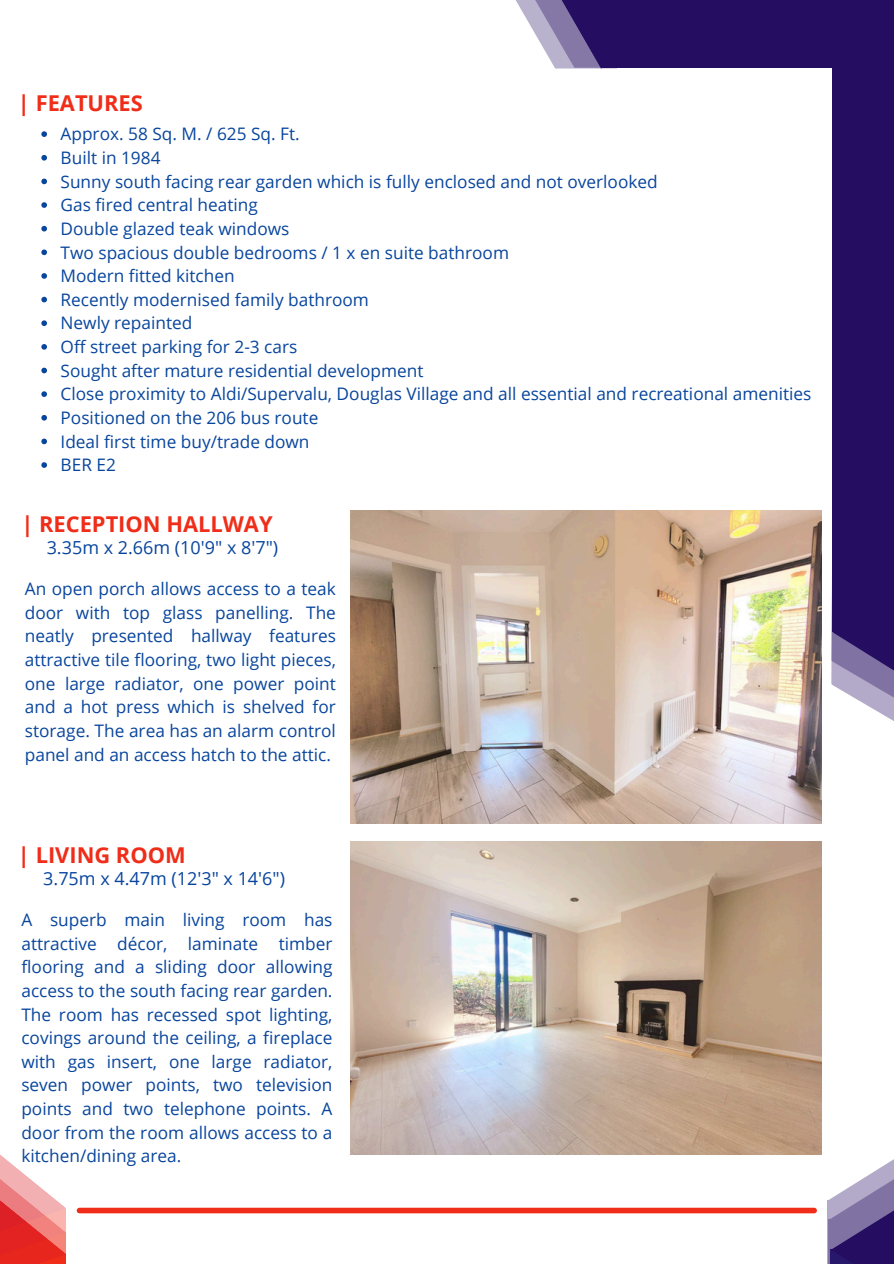
<style>
.page{position:relative;width:894px;height:1264px;background:#fff}
.page>*{position:absolute;margin:0;border:0;box-sizing:border-box;transform-origin:0 0}
.t1{font:700 21.9px "Open Sans";color:#ef2d19}
.t2{font:18px "Open Sans";color:#08459d}
.t3{font:17.25px/23.7px "Open Sans";color:#08459d;text-align:justify}
</style>
<div class="page">
<svg style="left:515px;top:0;width:13px;height:21px"></svg>
<svg style="left:528px;top:0;width:27px;height:68px;fill:#b9b2cd"></svg>
<div style="left:602px;top:0;width:291px;height:68px;background:#250e62"></div>
<svg style="left:831px;top:585px;width:62px;height:136px"></svg>
<div style="left:832px;top:0;width:61px;height:631px;background:#250e62"></div>
<svg style="left:832px;top:631px;width:61px;height:60px;background:#6c5d95"></svg>
<svg style="left:555px;top:0;width:62px;height:69px"></svg>
<svg style="left:827px;top:1160px;width:66px;height:103px"></svg>
<div style="left:79px;top:1207px;width:735px;height:6px;background:#ef2d19"></div>
<svg style="left:0;top:1155px;width:66px;height:108px"></svg>
<img style="left:350px;top:841px;width:471px;height:313px">
<svg style="left:41px;top:131px;width:6px;height:6px"></svg>
<svg style="left:41px;top:155px;width:6px;height:6px"></svg>
<svg style="left:41px;top:179px;width:6px;height:5px"></svg>
<svg style="left:41px;top:202px;width:6px;height:6px"></svg>
<svg style="left:41px;top:226px;width:6px;height:5px"></svg>
<svg style="left:41px;top:249px;width:6px;height:6px"></svg>
<svg style="left:41px;top:273px;width:6px;height:6px"></svg>
<svg style="left:41px;top:297px;width:6px;height:5px"></svg>
<svg style="left:41px;top:320px;width:6px;height:6px"></svg>
<svg style="left:41px;top:344px;width:6px;height:6px"></svg>
<svg style="left:41px;top:368px;width:6px;height:5px"></svg>
<svg style="left:41px;top:391px;width:6px;height:6px"></svg>
<svg style="left:41px;top:415px;width:6px;height:5px"></svg>
<svg style="left:41px;top:438px;width:6px;height:6px"></svg>
<svg style="left:41px;top:462px;width:6px;height:6px"></svg>
<img style="left:350px;top:510px;width:471px;height:313px">
<h1 class="t1" style="left:18px;top:87px;width:126px">| FEATURES</h1>
<p class="t3" style="left:61px;top:122px;width:241px">Approx. 58 Sq. M. / 625 Sq. Ft.</p>
<p class="t3" style="left:61px;top:145px;width:101px">Built in 1984</p>
<p class="t3" style="left:61px;top:169px;width:598px">Sunny south facing rear garden which is fully enclosed and not overlooked</p>
<p class="t3" style="left:61px;top:193px;width:199px">Gas fired central heating</p>
<p class="t3" style="left:61px;top:216px;width:230px">Double glazed teak windows</p>
<p class="t3" style="left:61px;top:240px;width:450px">Two spacious double bedrooms / 1 x en suite bathroom</p>
<p class="t3" style="left:61px;top:263px;width:175px">Modern fitted kitchen</p>
<p class="t3" style="left:61px;top:287px;width:310px">Recently modernised family bathroom</p>
<p class="t3" style="left:61px;top:311px;width:133px">Newly repainted</p>
<p class="t3" style="left:61px;top:334px;width:238px">Off street parking for 2-3 cars</p>
<p class="t3" style="left:61px;top:358px;width:364px">Sought after mature residential development</p>
<p class="t3" style="left:61px;top:382px;width:752px">Close proximity to Aldi/Supervalu, Douglas Village and all essential and recreational amenities</p>
<p class="t3" style="left:61px;top:405px;width:259px">Positioned on the 206 bus route</p>
<p class="t3" style="left:61px;top:429px;width:250px">Ideal first time buy/trade down</p>
<p class="t3" style="left:61px;top:452px;width:57px">BER E2</p>
<p class="t1" style="left:21px;top:508px;width:253px">| RECEPTION HALLWAY</p>
<p class="t2" style="left:47px;top:534px;width:233px">3.35m x 2.66m (10'9" x 8'7")</p>
<h1 class="t3" style="left:25px;top:576px;width:312px">An open porch allows access to a teak door with top glass panelling. The neatly presented hallway features attractive tile flooring, two light pieces, one large radiator, one power point and a hot press which is shelved for storage. The area has an alarm control panel and an access hatch to the attic.</h1>
<p class="t1" style="left:18px;top:839px;width:169px">| LIVING ROOM</p>
<h1 class="t2" style="left:43px;top:865px;width:243px">3.75m x 4.47m (12'3" x 14'6")</h1>
<p class="t3" style="left:21px;top:907px;width:312px">A superb main living room has attractive décor, laminate timber flooring and a sliding door allowing access to the south facing rear garden.<br>The room has recessed spot lighting, covings around the ceiling, a fireplace with gas insert, one large radiator, seven power points, two television points and two telephone points. A door from the room allows access to a kitchen/dining area.</p>
</div>
